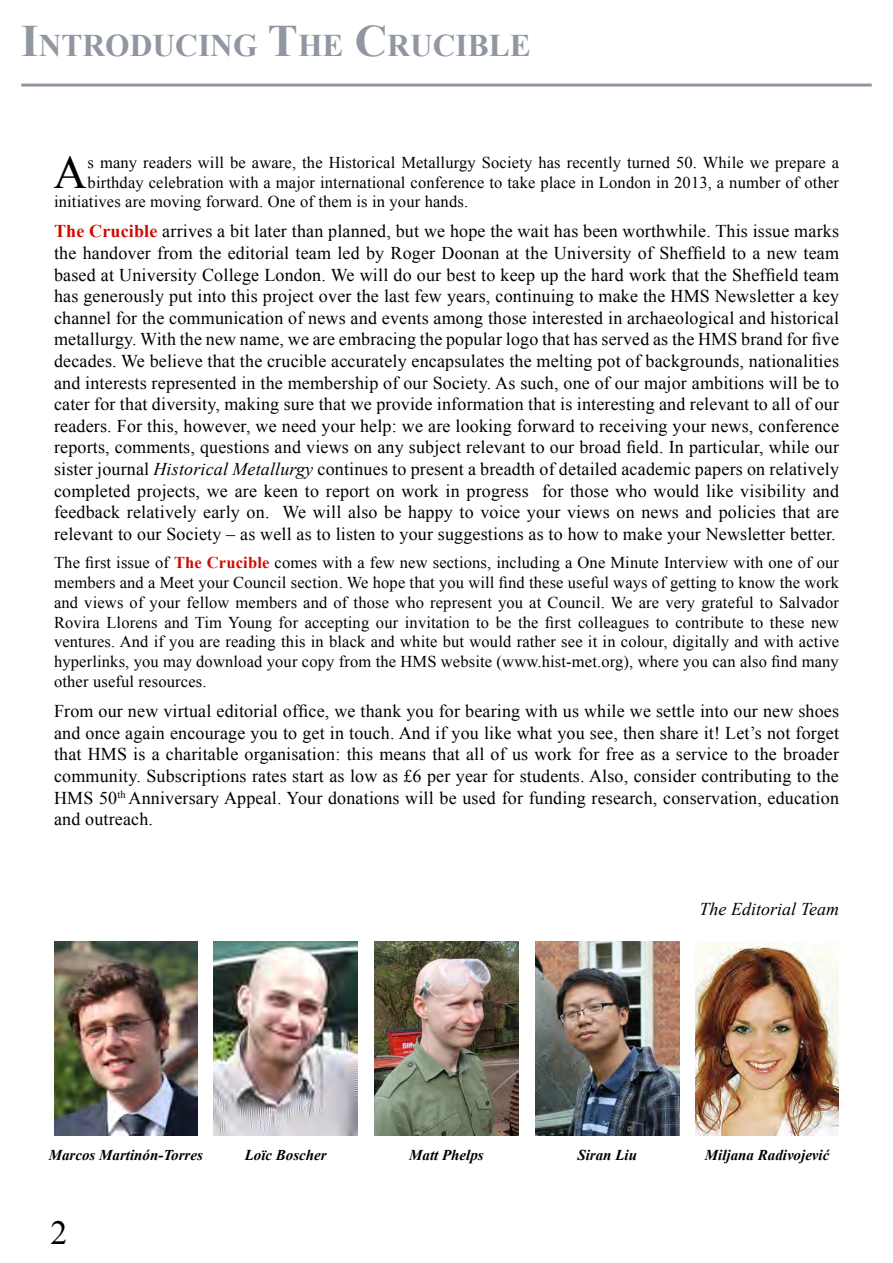
<style>
.page{position:relative;width:893px;height:1263px;background:#fff}
.page>*{position:absolute;margin:0;border:0;box-sizing:border-box;transform-origin:0 0}
.t1{font:46.35px "Times New Roman";color:#000}
.t2{font:33.75px "Times New Roman";color:#000}
.t3{font:700 31.5px "Times New Roman";color:#9097a2}
.t4{font:18px/21.6px "Times New Roman";letter-spacing:.01em;color:#000;text-align:justify}
.t5{font:italic 18px "Times New Roman";color:#000}
.t6{font:16.5px/19.8px "Times New Roman";letter-spacing:.01em;color:#000;text-align:justify}
.t7{font:italic 700 15px "Times New Roman";color:#000}
.s1{font-size:45px}
.s2{font-weight:700;color:#d20900}
.s3{font-style:italic}
</style>
<div class="page">
<hr style="left:21px;top:84px;width:851px;height:3px;background:#9097a2">
<img style="left:54px;top:941px;width:144px;height:194px">
<img style="left:695px;top:943px;width:144px;height:192px">
<img style="left:535px;top:941px;width:144px;height:194px">
<img style="left:375px;top:941px;width:143px;height:194px">
<img style="left:214px;top:941px;width:144px;height:194px">
<h3 class="t3" style="left:21px;top:24px;width:511px"><span class="s1">I</span>NTRODUCING <span class="s1">T</span>HE <span class="s1">C</span>RUCIBLE</h3>
<h1 class="t1" style="left:54px;top:141px;width:35px">A</h1>
<p class="t6" style="left:88px;top:152px;width:753px">s many readers will be aware, the Historical Metallurgy Society has recently turned 50. While we prepare a</p>
<p class="t6" style="left:88px;top:172px;width:753px">birthday celebration with a major international conference to take place in London in 2013, a number of other</p>
<p class="t6" style="left:54px;top:192px;width:416px">initiatives are moving forward. One of them is in your hands.</p>
<p class="t4" style="left:54px;top:220px;width:787px"><span class="s2">The Crucible</span> arrives a bit later than planned, but we hope the wait has been worthwhile. This issue marks the handover from the editorial team led by Roger Doonan at the University of Sheffield to a new team based at University College London. We will do our best to keep up the hard work that the Sheffield team has generously put into this project over the last few years, continuing to make the HMS Newsletter a key channel for the communication of news and events among those interested in archaeological and historical metallurgy. With the new name, we are embracing the popular logo that has served as the HMS brand for five decades. We believe that the crucible accurately encapsulates the melting pot of backgrounds, nationalities and interests represented in the membership of our Society. As such, one of our major ambitions will be to cater for that diversity, making sure that we provide information that is interesting and relevant to all of our readers. For this, however, we need your help: we are looking forward to receiving your news, conference reports, comments, questions and views on any subject relevant to our broad field. In particular, while our sister journal <span class="s3">Historical Metallurgy</span> continues to present a breadth of detailed academic papers on relatively completed projects, we are keen to report on work in progress for those who would like visibility and feedback relatively early on. We will also be happy to voice your views on news and policies that are relevant to our Society – as well as to listen to your suggestions as to how to make your Newsletter better.</p>
<p class="t6" style="left:54px;top:552px;width:787px">The first issue of <span class="s2">The Crucible</span> comes with a few new sections, including a One Minute Interview with one of our members and a Meet your Council section. We hope that you will find these useful ways of getting to know the work and views of your fellow members and of those who represent you at Council. We are very grateful to Salvador Rovira Llorens and Tim Young for accepting our invitation to be the first colleagues to contribute to these new ventures. And if you are reading this in black and white but would rather see it in colour, digitally and with active hyperlinks, you may download your copy from the HMS website (www.hist-met.org), where you can also find many other useful resources.</p>
<p class="t4" style="left:54px;top:700px;width:787px">From our new virtual editorial office, we thank you for bearing with us while we settle into our new shoes and once again encourage you to get in touch. And if you like what you see, then share it! Let’s not forget that HMS is a charitable organisation: this means that all of us work for free as a service to the broader community. Subscriptions rates start as low as £6 per year for students. Also, consider contributing to the HMS 50<sup>th</sup> Anniversary Appeal. Your donations will be used for funding research, conservation, education and outreach.</p>
<p class="t5" style="left:700px;top:897px;width:141px">The Editorial Team</p>
<p class="t7" style="left:49px;top:1144px;width:156px">Marcos Martinón-Torres</p>
<p class="t7" style="left:245px;top:1144px;width:84px">Loïc Boscher</p>
<p class="t7" style="left:409px;top:1144px;width:76px">Matt Phelps</p>
<p class="t7" style="left:577px;top:1144px;width:61px">Siran Liu</p>
<p class="t7" style="left:705px;top:1144px;width:126px">Miljana Radivojević</p>
<h2 class="t2" style="left:51px;top:1210px;width:18px">2</h2>
</div>
